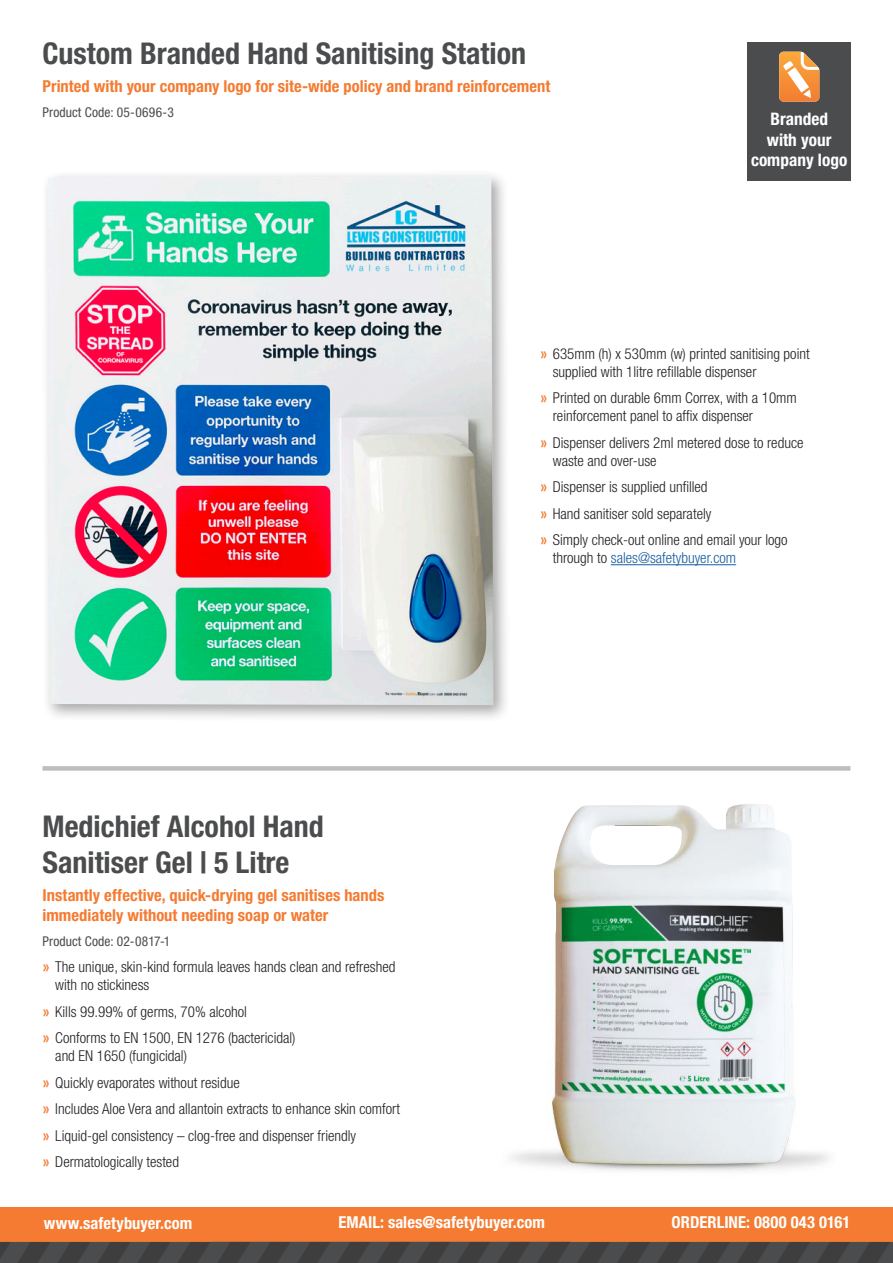
<style>
.page{position:relative;width:893px;height:1263px;background:#fff}
.page>*{position:absolute;margin:0;border:0;box-sizing:border-box;transform-origin:0 0}
.t1{font:700 condensed 30px/36px "Helvetica Neue LT Pro";color:#4b4c4d}
.t2{font:700 condensed 17.25px/20.7px "Helvetica Neue LT Pro";color:#fff;text-align:center}
.t3{font:700 condensed 16.5px/19.8px "Helvetica Neue LT Pro";color:#f47b31}
.t4{font:700 condensed 16.5px "Helvetica Neue LT Pro";letter-spacing:.005em;color:#fff}
.t5{font:300 condensed 15px/26.5px "Helvetica Neue LT Pro";color:#231f20}
.t6{font:300 condensed 15px "Helvetica Neue LT Pro";color:#175d9e}
.t7{font:condensed 13.5px "Helvetica Neue LT Pro";letter-spacing:.01em;color:#4b4c4d}
.s1{font-family:"Praxis LT Pro";font-weight:400;font-stretch:normal;font-size:16.5px;color:#f47b31}
.s2{color:#231f20}
</style>
<div class="page">
<svg style="left:0;top:1208px;width:893px;height:55px;background:#b06639"></svg>
<hr style="left:611px;top:564px;width:125px;height:1px;background:#175d9e">
<img style="left:511px;top:804px;width:318px;height:367px">
<div style="left:43px;top:766px;width:807px;height:5px;background:#bcbdc0"></div>
<div style="left:747px;top:43px;width:103px;height:138px;background:#4b4c4d"></div>
<svg style="left:779px;top:52px;width:40px;height:50px;background:#eba361"></svg>
<div style="left:41px;top:170px;width:470px;height:553px;background:#231f20;opacity:.4"></div>
<img style="left:48px;top:177px;width:445px;height:528px">
<h1 class="t1" style="left:43px;top:35px;width:485px">Custom Branded Hand Sanitising Station</h1>
<p class="t3" style="left:43px;top:76px;width:509px">Printed with your company logo for site-wide policy and brand reinforcement</p>
<p class="t7" style="left:43px;top:104px;width:133px">Product Code: 05-0696-3</p>
<p class="t2" style="left:751px;top:108px;width:98px">Branded<br>with your company logo</p>
<h1 class="t1" style="left:43px;top:808px;width:283px">Medichief Alcohol Hand<br>Sanitiser Gel | 5 Litre</h1>
<p class="t3" style="left:43px;top:885px;width:343px">Instantly effective, quick-drying gel sanitises hands immediately without needing soap or water</p>
<p class="t7" style="left:43px;top:933px;width:129px">Product Code: 02-0817-1</p>
<p class="t5" style="left:55px;top:958px;width:342px;line-height:18px;text-indent:-13px"><span class="s1">»</span> The unique, skin-kind formula leaves hands clean and refreshed with no stickiness</p>
<p class="t5" style="left:43px;top:998px;width:255px"><span class="s1">»</span> Kills 99.99% of germs, 70% alcohol<br><span class="s1">»</span> Conforms to EN 1500, EN 1276 (bactericidal)</p>
<p class="t5" style="left:43px;top:1043px;width:359px;text-indent:13px">and EN 1650 (fungicidal)<br><span class="s1">»</span> Quickly evaporates without residue<br><span class="s1">»</span> Includes Aloe Vera and allantoin extracts to enhance skin comfort <span class="s1">»</span> Liquid-gel consistency – clog-free and dispenser friendly<br><span class="s1">»</span> Dermatologically tested</p>
<p class="t5" style="left:553px;top:344px;width:258px;line-height:18px;text-indent:-13px"><span class="s1">»</span> 635mm (h) x 530mm (w) printed sanitising point supplied with 1litre refillable dispenser</p>
<p class="t5" style="left:553px;top:389px;width:246px;line-height:18px;text-indent:-13px"><span class="s1">»</span> Printed on durable 6mm Correx, with a 10mm reinforcement panel to affix dispenser</p>
<p class="t5" style="left:553px;top:433px;width:252px;line-height:18px;text-indent:-13px"><span class="s1">»</span> Dispenser delivers 2ml metered dose to reduce waste and over-use</p>
<p class="t5" style="left:540px;top:473px;width:249px"><span class="s1">»</span> Dispenser is supplied unfilled<br><span class="s1">»</span> Hand sanitiser sold separately<br><span class="s1">»</span> Simply check-out online and email your logo</p>
<p class="t6" style="left:553px;top:549px;width:185px"><span class="s2">through to</span> sales@safetybuyer.com</p>
<p class="t4" style="left:44px;top:1213px;width:150px">www.safetybuyer.com</p>
<p class="t4" style="left:338px;top:1212px;width:208px">EMAIL: sales@safetybuyer.com</p>
<p class="t4" style="left:672px;top:1212px;width:180px">ORDERLINE: 0800 043 0161</p>
</div>
